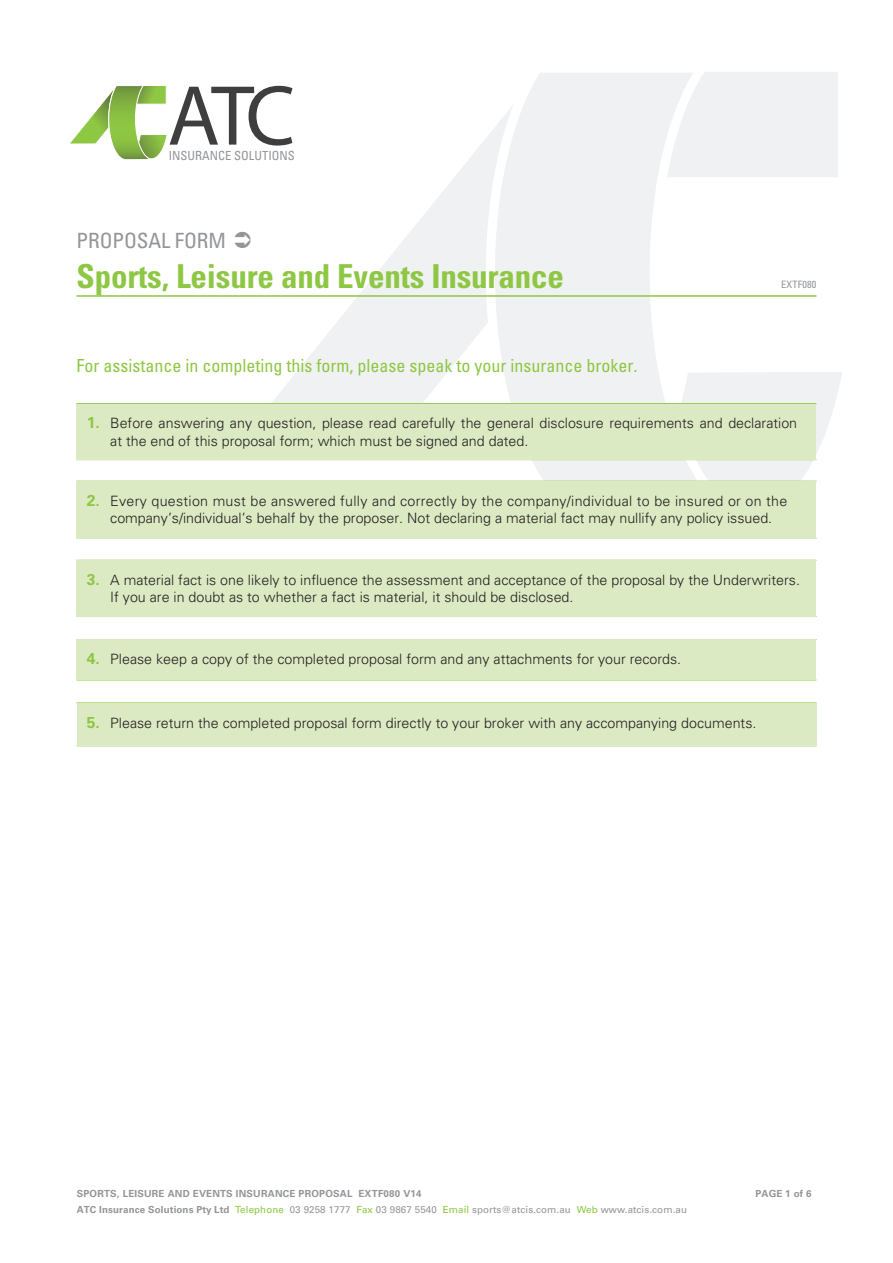
<style>
.page{position:relative;width:893px;height:1263px;background:#fff}
.page>*{position:absolute;margin:0;border:0;box-sizing:border-box;transform-origin:0 0}
.t1{font:700 condensed 33px "Univers LT";letter-spacing:-.005em;color:#8ec743}
.t2{font:condensed 21px "Univers LT";letter-spacing:-.005em;color:#939598}
.t3{font:condensed 18px "Univers LT";color:#8ec743}
.t4{font:300 14.25px/17.1px "Univers LT";color:#231f20}
.t5{font:condensed 12.6px "Univers LT";color:#939598}
.t6{font:condensed 10.2px "Univers LT";letter-spacing:.02em;color:#939598}
.t7{font:9.75px "Univers LT";letter-spacing:.01em;color:#939598}
.t8{font:700 9.75px "Univers LT";letter-spacing:.02em;color:#939598}
.s1{font-weight:700;font-size:15.75px;color:#8ec743}
.s2{font-weight:700}
.s3{color:#8bc63e}
</style>
<div class="page">
<svg style="left:731px;top:372px;width:111px;height:110px"></svg>
<svg style="left:495px;top:73px;width:236px;height:408px;fill:#f0f1f2"></svg>
<svg style="left:272px;top:104px;width:242px;height:299px"></svg>
<div style="left:667px;top:72px;width:171px;height:105px;background:#f0f1f2"></div>
<hr style="left:77px;top:295px;width:739px;height:2px;background:#8ec743">
<hr style="left:77px;top:745px;width:739px;height:1px;background:#8ec743">
<hr style="left:77px;top:702px;width:739px;height:1px;background:#8ec743">
<div style="left:77px;top:703px;width:739px;height:42px;background:#dbeac3"></div>
<hr style="left:77px;top:403px;width:739px;height:1px;background:#8ec743">
<div style="left:77px;top:404px;width:739px;height:56px;background:#dbeac3"></div>
<hr style="left:77px;top:538px;width:739px;height:1px;background:#8ec743">
<div style="left:77px;top:481px;width:739px;height:57px;background:#dbeac3"></div>
<hr style="left:77px;top:616px;width:739px;height:1px;background:#8ec743">
<div style="left:77px;top:560px;width:739px;height:56px;background:#dbeac3"></div>
<div style="left:77px;top:639px;width:739px;height:41px;background:#dbeac3"></div>
<svg style="left:70px;top:85px;width:222px;height:75px"></svg>
<p class="t5" style="left:169px;top:148px;width:128px">INSURANCE SOLUTIONS</p>
<h2 class="t2" style="left:77px;top:227px;width:151px">PROPOSAL FORM</h2>
<h1 class="t1" style="left:77px;top:256px;width:489px">Sports, Leisure and Events Insurance</h1>
<p class="t3" style="left:77px;top:354px;width:562px">For assistance in completing this form, please speak to your insurance broker.</p>
<p class="t6" style="left:781px;top:277px;width:37px">EXTF080</p>
<p class="t4" style="left:110px;top:415px;width:688px;text-indent:-23px"><span class="s1">1.</span> Before answering any question, please read carefully the general disclosure requirements and declaration at the end of this proposal form; which must be signed and dated.</p>
<p class="t4" style="left:87px;top:492px;width:702px;text-align:center"><span class="s1">2.</span> Every question must be answered fully and correctly by the company/individual to be insured or on the company’s/individual’s behalf by the proposer. Not declaring a material fact may nullify any policy issued.</p>
<p class="t4" style="left:110px;top:571px;width:691px;text-indent:-23px"><span class="s1">3.</span> A material fact is one likely to influence the assessment and acceptance of the proposal by the Underwriters.<br>If you are in doubt as to whether a fact is material, it should be disclosed.</p>
<p class="t4" style="left:87px;top:651px;width:596px"><span class="s1">4.</span> Please keep a copy of the completed proposal form and any attachments for your records.</p>
<p class="t4" style="left:87px;top:715px;width:671px"><span class="s1">5.</span> Please return the completed proposal form directly to your broker with any accompanying documents.</p>
<p class="t8" style="left:77px;top:1187px;width:346px">SPORTS, LEISURE AND EVENTS INSURANCE PROPOSAL EXTF080 V14</p>
<p class="t8" style="left:755px;top:1187px;width:57px">PAGE 1 of 6</p>
<p class="t7" style="left:77px;top:1204px;width:612px"><span class="s2">ATC Insurance Solutions Pty Ltd</span> <span class="s3">Telephone</span> 03 9258 1777 <span class="s3">Fax</span> 03 9867 5540 <span class="s3">Email</span> sports@atcis.com.au <span class="s3">Web</span> www.atcis.com.au</p>
</div>
